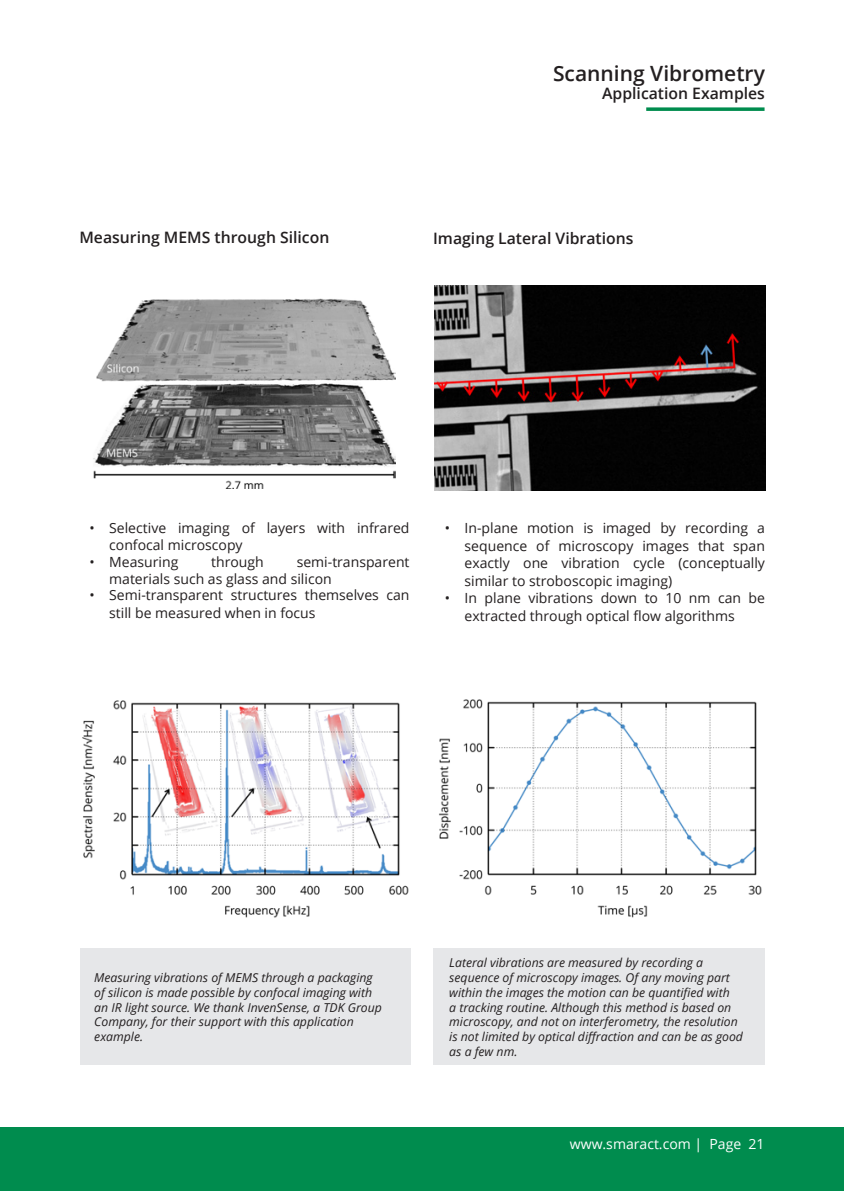
<style>
.page{position:relative;width:844px;height:1191px;background:#fff}
.page>*{position:absolute;margin:0;border:0;box-sizing:border-box;transform-origin:0 0}
.t1{font:600 21px "Open Sans";color:#231f20}
.t2{font:600 15.75px "Open Sans";color:#231f20}
.t3{font:14px/17.5px "Open Sans";color:#231f20}
.t4{font:14px "Open Sans";color:#fff}
.t5{font:italic 12.25px/14.7px "Open Sans";color:#231f20}
</style>
<div class="page">
<div style="left:0;top:1127px;width:843px;height:64px;background:#008c4e"></div>
<svg style="left:646px;top:107px;width:118px;height:4px"></svg>
<div style="left:80px;top:948px;width:330px;height:117px;background:#e6e7e9"></div>
<div style="left:433px;top:948px;width:331px;height:117px;background:#e6e7e9"></div>
<img style="left:93px;top:298px;width:302px;height:191px">
<img style="left:434px;top:285px;width:331px;height:205px">
<img style="left:439px;top:699px;width:323px;height:219px">
<img style="left:82px;top:700px;width:327px;height:218px">
<h1 class="t1" style="left:553px;top:59px;width:213px">Scanning Vibrometry</h1>
<p class="t2" style="left:602px;top:83px;width:164px">Application Examples</p>
<p class="t2" style="left:79px;top:226px;width:251px">Measuring MEMS through Silicon</p>
<p class="t2" style="left:433px;top:227px;width:202px">Imaging Lateral Vibrations</p>
<p class="t3" style="left:109px;top:519px;width:302px;line-height:16.8px;text-indent:-20px">• Selective imaging of layers with infrared confocal microscopy</p>
<p class="t3" style="left:89px;top:552px;width:90px">• Measuring</p>
<p class="t3" style="left:211px;top:552px;width:54px">through</p>
<p class="t3" style="left:109px;top:553px;width:302px;line-height:16.8px;text-indent:187px">semi-transparent materials such as glass and silicon</p>
<p class="t3" style="left:109px;top:586px;width:302px;text-indent:-20px">• Semi-transparent structures themselves can still be measured when in focus</p>
<p class="t3" style="left:464px;top:519px;width:302px;text-align:justify;text-indent:-20px">• In-plane motion is imaged by recording a sequence of microscopy images that span exactly one vibration cycle (conceptually similar to stroboscopic imaging)</p>
<p class="t3" style="left:464px;top:589px;width:302px;text-indent:-20px">• In plane vibrations down to 10 nm can be extracted through optical flow algorithms</p>
<p class="t5" style="left:94px;top:970px;width:289px">Measuring vibrations of MEMS through a packaging of silicon is made possible by confocal imaging with an IR light source. We thank InvenSense, a TDK Group Company, for their support with this application example.</p>
<p class="t5" style="left:449px;top:955px;width:295px">Lateral vibrations are measured by recording a sequence of microscopy images. Of any moving part within the images the motion can be quantified with<br>a tracking routine. Although this method is based on microscopy, and not on interferometry, the resolution is not limited by optical diffraction and can be as good as a few nm.</p>
<p class="t4" style="left:569px;top:1134px;width:196px">www.smaract.com | Page 21</p>
</div>
